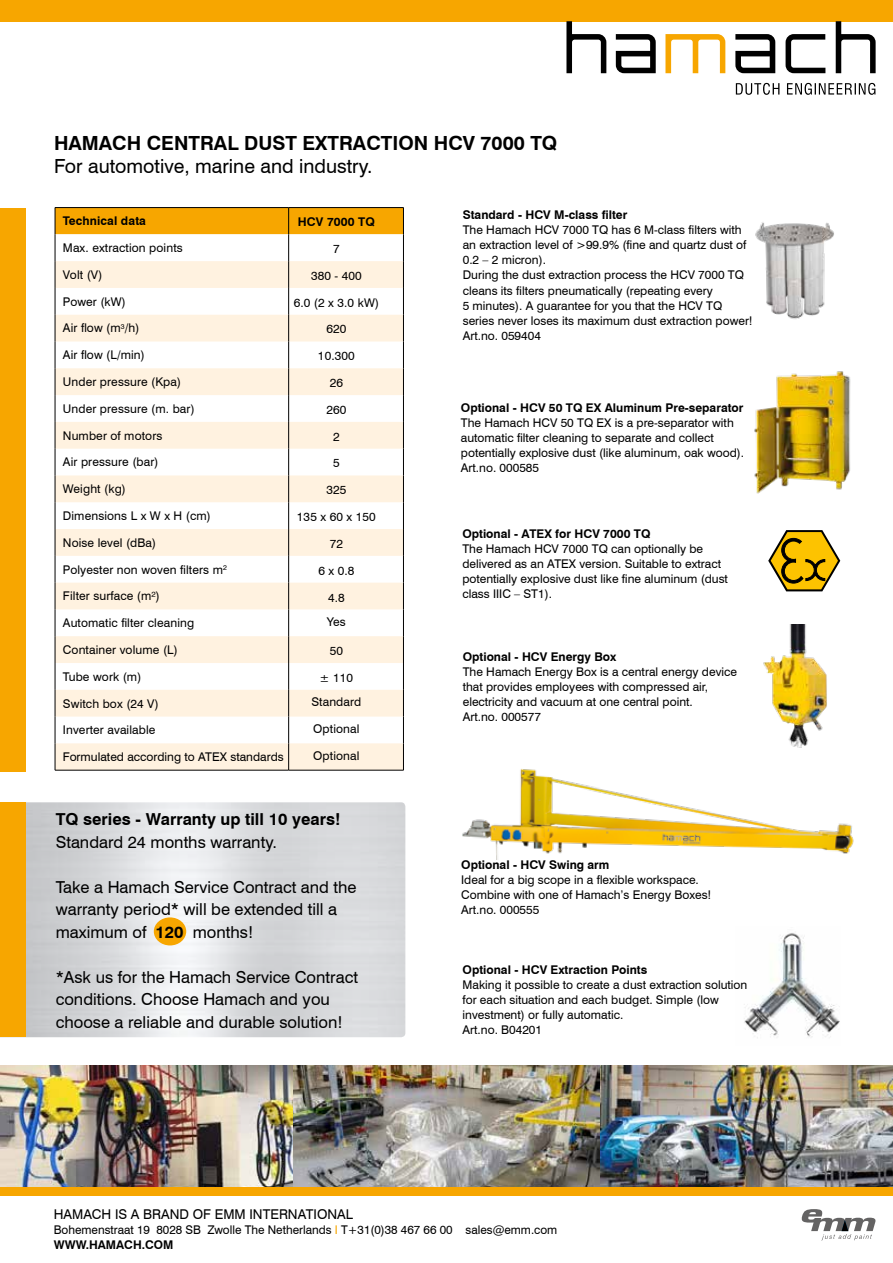
<style>
.page{position:relative;width:893px;height:1263px;background:#fff}
.page>*{position:absolute;margin:0;border:0;box-sizing:border-box;transform-origin:0 0}
.t1{font:700 19.5px "Swiss 721 BTWGL4";color:#000}
.t2{font:19.5px "Swiss 721 BTWGL4";color:#000}
.t3{font:16.5px/22.5px "Swiss 721 BTWGL4";color:#000}
.t4{font:700 16.5px "Swiss 721 BTWGL4";color:#000}
.t5{font:13.5px "Swiss 721 BTWGL4";color:#000}
.t6{font:12px/15px "Swiss 721 BTWGL4";color:#000}
.t7{font:700 12px "Swiss 721 BTWGL4";color:#000}
.s1{font-weight:700}
.s2{color:#f7a600}
</style>
<div class="page">
<svg style="left:802px;top:1209px;width:73px;height:31px"></svg>
<img style="left:26px;top:802px;width:379px;height:235px">
<div style="left:0;top:0;width:893px;height:21px;background:#f7a600"></div>
<div style="left:0;top:802px;width:26px;height:235px;background:#f7a600"></div>
<div style="left:0;top:208px;width:26px;height:564px;background:#f7a600"></div>
<svg style="left:735px;top:21px;width:141px;height:52px"></svg>
<svg style="left:665px;top:34px;width:60px;height:39px"></svg>
<svg style="left:566px;top:21px;width:90px;height:52px"></svg>
<svg style="left:736px;top:83px;width:139px;height:12px"></svg>
<img style="left:0;top:1065px;width:893px;height:122px">
<div style="left:0;top:1187px;width:893px;height:9px;background:#f7a600"></div>
<img style="left:462px;top:769px;width:392px;height:90px">
<img style="left:755px;top:222px;width:79px;height:97px">
<img style="left:754px;top:371px;width:97px;height:123px">
<svg style="left:768px;top:530px;width:72px;height:61px"></svg>
<img style="left:763px;top:625px;width:64px;height:122px">
<img style="left:744px;top:933px;width:96px;height:105px">
<div style="left:154px;top:917px;width:32px;height:28px;background:#f7a600;border-radius:50%"></div>
<hr style="left:55px;top:207px;width:234px;height:1px;background:#000">
<hr style="left:289px;top:207px;width:115px;height:1px;background:#000">
<svg style="left:55px;top:208px;width:349px;height:562px"></svg>
<hr style="left:55px;top:770px;width:234px;height:1px;background:#000">
<hr style="left:289px;top:770px;width:115px;height:1px;background:#000">
<h1 class="t1" style="left:54px;top:130px;width:505px">HAMACH CENTRAL DUST EXTRACTION HCV 7000 TQ</h1>
<h1 class="t2" style="left:54px;top:152px;width:320px">For automotive, marine and industry.</h1>
<p class="t7" style="left:63px;top:213px;width:85px">Technical data</p>
<p class="t6" style="left:63px;top:240px;width:121px">Max. extraction points</p>
<p class="t6" style="left:63px;top:267px;width:41px">Volt (V)</p>
<p class="t6" style="left:63px;top:293px;width:65px">Power (kW)</p>
<p class="t6" style="left:63px;top:320px;width:78px">Air flow (m<sup>3</sup>/h)</p>
<p class="t6" style="left:63px;top:347px;width:83px">Air flow (L/min)</p>
<p class="t6" style="left:63px;top:374px;width:120px">Under pressure (Kpa)</p>
<p class="t6" style="left:63px;top:401px;width:133px">Under pressure (m. bar)</p>
<p class="t6" style="left:63px;top:427px;width:101px">Number of motors</p>
<p class="t6" style="left:63px;top:454px;width:97px">Air pressure (bar)</p>
<p class="t6" style="left:63px;top:481px;width:65px">Weight (kg)</p>
<p class="t6" style="left:63px;top:508px;width:149px">Dimensions L x W x H (cm)</p>
<p class="t6" style="left:63px;top:535px;width:95px">Noise level (dBa)</p>
<p class="t6" style="left:63px;top:561px;width:166px">Polyester non woven filters m<sup>2</sup></p>
<p class="t6" style="left:63px;top:588px;width:99px">Filter surface (m²)</p>
<p class="t6" style="left:63px;top:615px;width:133px">Automatic filter cleaning</p>
<p class="t6" style="left:63px;top:642px;width:116px">Container volume (L)</p>
<p class="t6" style="left:63px;top:668px;width:80px">Tube work (m)</p>
<p class="t6" style="left:63px;top:695px;width:97px">Switch box (24 V)</p>
<p class="t6" style="left:63px;top:722px;width:94px">Inverter available</p>
<p class="t6" style="left:63px;top:749px;width:222px">Formulated according to ATEX standards</p>
<p class="t7" style="left:298px;top:214px;width:79px">HCV 7000 TQ</p>
<p class="t6" style="left:333px;top:241px;width:8px">7</p>
<p class="t6" style="left:311px;top:268px;width:52px">380 - 400</p>
<p class="t6" style="left:294px;top:294px;width:87px">6.0 (2 x 3.0 kW)</p>
<p class="t6" style="left:326px;top:321px;width:22px">620</p>
<p class="t6" style="left:318px;top:348px;width:38px">10.300</p>
<p class="t6" style="left:330px;top:375px;width:15px">26</p>
<p class="t6" style="left:326px;top:401px;width:22px">260</p>
<p class="t6" style="left:333px;top:428px;width:8px">2</p>
<p class="t6" style="left:333px;top:455px;width:8px">5</p>
<p class="t6" style="left:326px;top:482px;width:22px">325</p>
<p class="t6" style="left:297px;top:509px;width:80px">135 x 60 x 150</p>
<p class="t6" style="left:330px;top:535px;width:15px">72</p>
<p class="t6" style="left:318px;top:562px;width:38px">6 x 0.8</p>
<p class="t6" style="left:328px;top:589px;width:18px">4.8</p>
<p class="t6" style="left:327px;top:614px;width:20px">Yes</p>
<p class="t6" style="left:330px;top:643px;width:15px">50</p>
<p class="t6" style="left:320px;top:670px;width:35px">± 110</p>
<p class="t6" style="left:311px;top:694px;width:52px">Standard</p>
<p class="t6" style="left:313px;top:721px;width:48px">Optional</p>
<p class="t6" style="left:313px;top:748px;width:48px">Optional</p>
<h2 class="t4" style="left:56px;top:808px;width:286px">TQ series - Warranty up till 10 years!</h2>
<h2 class="t3" style="left:56px;top:830px;width:223px">Standard 24 months warranty.</h2>
<h2 class="t3" style="left:56px;top:875px;width:302px">Take a Hamach Service Contract and the warranty period* will be extended till a maximum of <span class="s1">120</span> months!</h2>
<h2 class="t3" style="left:56px;top:965px;width:304px">*Ask us for the Hamach Service Contract conditions. Choose Hamach and you choose a reliable and durable solution!</h2>
<p class="t7" style="left:463px;top:207px;width:166px">Standard - HCV M-class filter</p>
<p class="t6" style="left:463px;top:222px;width:292px">The Hamach HCV 7000 TQ has 6 M-class filters with an extraction level of &gt;99.9% (fine and quartz dust of 0.2 – 2 micron).<br>During the dust extraction process the HCV 7000 TQ cleans its filters pneumatically (repeating every<br>5 minutes). A guarantee for you that the HCV TQ series never loses its maximum dust extraction power!<br>Art.no. 059404</p>
<p class="t7" style="left:461px;top:400px;width:284px">Optional - HCV 50 TQ EX Aluminum Pre-separator</p>
<p class="t6" style="left:461px;top:415px;width:285px">The Hamach HCV 50 TQ EX is a pre-separator with automatic filter cleaning to separate and collect potentially explosive dust (like aluminum, oak wood).<br>Art.no. 000585</p>
<p class="t7" style="left:462px;top:525px;width:190px">Optional - ATEX for HCV 7000 TQ</p>
<p class="t6" style="left:462px;top:540px;width:267px">The Hamach HCV 7000 TQ can optionally be delivered as an ATEX version. Suitable to extract potentially explosive dust like fine aluminum (dust class IIIC – ST1).</p>
<p class="t7" style="left:463px;top:648px;width:155px">Optional - HCV Energy Box</p>
<p class="t6" style="left:463px;top:663px;width:276px">The Hamach Energy Box is a central energy device that provides employees with compressed air, electricity and vacuum at one central point.<br>Art.no. 000577</p>
<p class="t7" style="left:461px;top:856px;width:150px">Optional - HCV Swing arm</p>
<p class="t6" style="left:461px;top:871px;width:252px">Ideal for a big scope in a flexible workspace.<br>Combine with one of Hamach’s Energy Boxes!<br>Art.no. 000555</p>
<p class="t7" style="left:463px;top:961px;width:186px">Optional - HCV Extraction Points</p>
<p class="t6" style="left:463px;top:977px;width:286px">Making it possible to create a dust extraction solution for each situation and each budget. Simple (low investment) or fully automatic.<br>Art.no. B04201</p>
<p class="t5" style="left:54px;top:1205px;width:301px">HAMACH IS A BRAND OF EMM INTERNATIONAL</p>
<p class="t6" style="left:54px;top:1222px;width:505px">Bohemenstraat 19 8028 SB Zwolle The Netherlands <span class="s2">I</span> T+31(0)38 467 66 00 sales@emm.com<br><span class="s1">WWW.HAMACH.COM</span></p>
</div>
